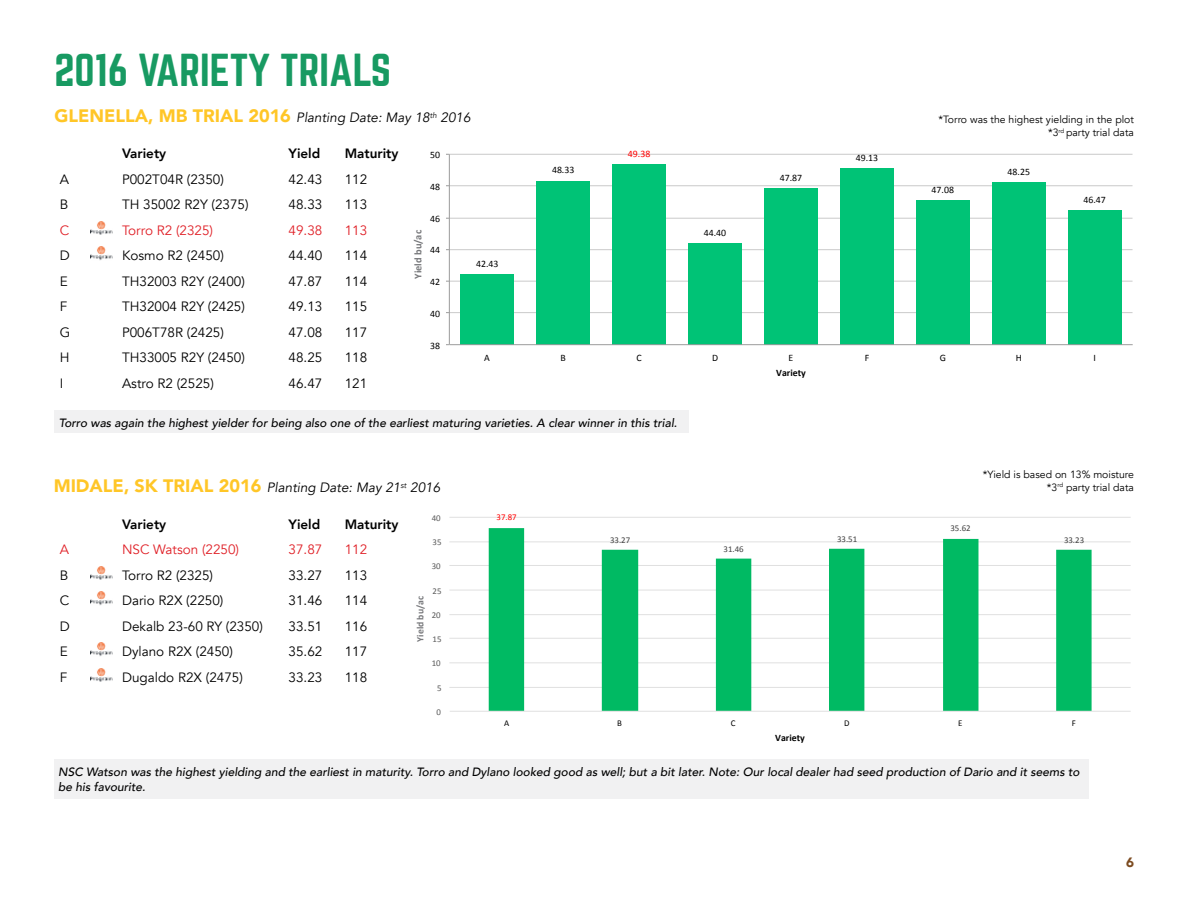
<style>
.page{position:relative;width:1188px;height:918px;background:#fff}
.page>*{position:absolute;margin:0;border:0;box-sizing:border-box;transform-origin:0 0}
.t1{font:40.5px "Norwester";color:#189a62}
.t2{font:13.5px "Avenir";color:#000}
.t3{font:italic 13.5px "Avenir";color:#000}
.t4{font:13.5px "Avenir";color:#e02027}
.t5{font:800 13.5px "Avenir";color:#000}
.t6{font:900 13.5px "Avenir";color:#7c4b20}
.t7{font:italic 500 12px/15px "Avenir";color:#000}
.t8{font:10.5px/12.6px "Avenir";color:#000;text-align:right}
.t9{font:700 10.5px "Calibri";color:#77787b}
.t10{font:9.9px "Calibri";color:#000}
.t11{font:700 9.9px "Calibri";color:#000}
.t12{font:700 9.9px "Calibri";color:#0d0d0d}
.t13{font:9.9px "Calibri";color:#f00}
.t14{font:700 9.75px "Calibri";color:#77787b}
.t15{font:8.85px "Calibri";color:#404040}
.t16{font:8.85px "Calibri";color:#595959}
.t17{font:8.85px "Calibri";color:#000}
.t18{font:8.85px "Calibri";color:#f00}
.s1{font-weight:900;font-style:normal;font-size:18px;color:#ffc627}
</style>
<div class="page">
<img style="left:91px;top:221px;width:21px;height:14px">
<img style="left:91px;top:247px;width:21px;height:13px">
<svg style="left:449px;top:517px;width:682px;height:195px"></svg>
<img style="left:91px;top:566px;width:21px;height:14px">
<img style="left:91px;top:592px;width:21px;height:13px">
<img style="left:91px;top:643px;width:21px;height:13px">
<img style="left:91px;top:668px;width:21px;height:14px">
<div style="left:54px;top:410px;width:634px;height:23px;background:#f1f1f2"></div>
<div style="left:54px;top:759px;width:1035px;height:40px;background:#f1f1f2"></div>
<svg style="left:446px;top:153px;width:687px;height:193px"></svg>
<h1 class="t1" style="left:54px;top:51px;width:338px">2016 VARIETY TRIALS</h1>
<p class="t3" style="left:54px;top:110px;width:418px"><span class="s1">GLENELLA, MB TRIAL 2016</span> Planting Date: May 18<sup>th</sup> 2016</p>
<p class="t5" style="left:122px;top:143px;width:46px">Variety</p>
<p class="t5" style="left:289px;top:143px;width:33px">Yield</p>
<p class="t5" style="left:345px;top:143px;width:55px">Maturity</p>
<p class="t10" style="left:430px;top:149px;width:11px">50</p>
<p class="t13" style="left:628px;top:147px;width:24px">49.38</p>
<p class="t10" style="left:856px;top:151px;width:24px">49.13</p>
<p class="t8" style="left:938px;top:114px;width:197px">*Torro was the highest yielding in the plot *3<sup>rd</sup> party trial data</p>
<p class="t2" style="left:60px;top:171px;width:11px">A</p>
<p class="t2" style="left:122px;top:171px;width:103px">P002T04R (2350)</p>
<p class="t2" style="left:289px;top:171px;width:35px">42.43</p>
<p class="t2" style="left:345px;top:171px;width:24px">112</p>
<p class="t2" style="left:60px;top:197px;width:10px">B</p>
<p class="t2" style="left:122px;top:197px;width:128px">TH 35002 R2Y (2375)</p>
<p class="t2" style="left:289px;top:197px;width:35px">48.33</p>
<p class="t2" style="left:345px;top:197px;width:24px">113</p>
<p class="t4" style="left:60px;top:222px;width:11px">C</p>
<p class="t4" style="left:122px;top:222px;width:93px">Torro R2 (2325)</p>
<p class="t4" style="left:289px;top:222px;width:35px">49.38</p>
<p class="t4" style="left:345px;top:222px;width:24px">113</p>
<p class="t2" style="left:60px;top:248px;width:12px">D</p>
<p class="t2" style="left:122px;top:248px;width:103px">Kosmo R2 (2450)</p>
<p class="t2" style="left:289px;top:248px;width:35px">44.40</p>
<p class="t2" style="left:345px;top:248px;width:24px">114</p>
<p class="t2" style="left:60px;top:273px;width:10px">E</p>
<p class="t2" style="left:122px;top:273px;width:124px">TH32003 R2Y (2400)</p>
<p class="t2" style="left:289px;top:273px;width:35px">47.87</p>
<p class="t2" style="left:345px;top:273px;width:24px">114</p>
<p class="t2" style="left:60px;top:299px;width:9px">F</p>
<p class="t2" style="left:122px;top:299px;width:124px">TH32004 R2Y (2425)</p>
<p class="t2" style="left:289px;top:299px;width:35px">49.13</p>
<p class="t2" style="left:345px;top:299px;width:24px">115</p>
<p class="t2" style="left:60px;top:324px;width:12px">G</p>
<p class="t2" style="left:122px;top:324px;width:103px">P006T78R (2425)</p>
<p class="t2" style="left:289px;top:324px;width:35px">47.08</p>
<p class="t2" style="left:345px;top:324px;width:24px">117</p>
<p class="t2" style="left:60px;top:350px;width:11px">H</p>
<p class="t2" style="left:122px;top:350px;width:124px">TH33005 R2Y (2450)</p>
<p class="t2" style="left:289px;top:350px;width:35px">48.25</p>
<p class="t2" style="left:345px;top:350px;width:24px">118</p>
<p class="t2" style="left:60px;top:375px;width:5px">I</p>
<p class="t2" style="left:122px;top:375px;width:93px">Astro R2 (2525)</p>
<p class="t2" style="left:289px;top:375px;width:35px">46.47</p>
<p class="t2" style="left:345px;top:375px;width:24px">121</p>
<p class="t10" style="left:430px;top:180px;width:11px">48</p>
<p class="t10" style="left:430px;top:212px;width:11px">46</p>
<p class="t11" style="left:415px;top:272px;width:48px;rotate:-90deg">Yield Bu/ac</p>
<p class="t9" style="left:411px;top:279px;width:50px;rotate:-90deg">Yield bu/ac</p>
<p class="t10" style="left:430px;top:244px;width:11px">44</p>
<p class="t10" style="left:430px;top:276px;width:11px">42</p>
<p class="t10" style="left:430px;top:307px;width:11px">40</p>
<p class="t10" style="left:430px;top:339px;width:11px">38</p>
<p class="t10" style="left:476px;top:257px;width:24px">42.43</p>
<p class="t10" style="left:552px;top:164px;width:24px">48.33</p>
<p class="t10" style="left:704px;top:226px;width:24px">44.40</p>
<p class="t10" style="left:780px;top:171px;width:24px">47.87</p>
<p class="t10" style="left:932px;top:184px;width:24px">47.08</p>
<p class="t10" style="left:1008px;top:165px;width:24px">48.25</p>
<p class="t10" style="left:1083px;top:193px;width:24px">46.47</p>
<p class="t10" style="left:484px;top:351px;width:7px">A</p>
<p class="t10" style="left:561px;top:351px;width:7px">B</p>
<p class="t10" style="left:637px;top:351px;width:7px">C</p>
<p class="t10" style="left:712px;top:351px;width:8px">D</p>
<p class="t10" style="left:789px;top:351px;width:6px">E</p>
<p class="t10" style="left:865px;top:351px;width:6px">F</p>
<p class="t10" style="left:940px;top:351px;width:8px">G</p>
<p class="t10" style="left:1016px;top:351px;width:8px">H</p>
<p class="t10" style="left:1093px;top:351px;width:4px">I</p>
<p class="t11" style="left:776px;top:366px;width:31px">Variety</p>
<p class="t7" style="left:59px;top:415px;width:620px">Torro was again the highest yielder for being also one of the earliest maturing varieties. A clear winner in this trial.</p>
<p class="t3" style="left:54px;top:479px;width:388px"><span class="s1">MIDALE, SK TRIAL 2016</span> Planting Date: May 21<sup>st</sup> 2016</p>
<p class="t5" style="left:122px;top:514px;width:46px">Variety</p>
<p class="t5" style="left:289px;top:514px;width:33px">Yield</p>
<p class="t5" style="left:345px;top:514px;width:55px">Maturity</p>
<p class="t4" style="left:60px;top:542px;width:11px">A</p>
<p class="t4" style="left:122px;top:542px;width:119px">NSC Watson (2250)</p>
<p class="t4" style="left:289px;top:542px;width:35px">37.87</p>
<p class="t4" style="left:345px;top:542px;width:24px">112</p>
<p class="t2" style="left:60px;top:567px;width:10px">B</p>
<p class="t2" style="left:122px;top:567px;width:93px">Torro R2 (2325)</p>
<p class="t2" style="left:289px;top:567px;width:35px">33.27</p>
<p class="t2" style="left:345px;top:567px;width:24px">113</p>
<p class="t2" style="left:60px;top:593px;width:11px">C</p>
<p class="t2" style="left:122px;top:593px;width:103px">Dario R2X (2250)</p>
<p class="t2" style="left:289px;top:593px;width:35px">31.46</p>
<p class="t2" style="left:345px;top:593px;width:24px">114</p>
<p class="t2" style="left:60px;top:618px;width:12px">D</p>
<p class="t2" style="left:122px;top:618px;width:142px">Dekalb 23-60 RY (2350)</p>
<p class="t2" style="left:289px;top:618px;width:35px">33.51</p>
<p class="t2" style="left:345px;top:618px;width:24px">116</p>
<p class="t2" style="left:60px;top:644px;width:10px">E</p>
<p class="t2" style="left:122px;top:644px;width:112px">Dylano R2X (2450)</p>
<p class="t2" style="left:289px;top:644px;width:35px">35.62</p>
<p class="t2" style="left:345px;top:644px;width:24px">117</p>
<p class="t2" style="left:60px;top:669px;width:9px">F</p>
<p class="t2" style="left:122px;top:669px;width:122px">Dugaldo R2X (2475)</p>
<p class="t2" style="left:289px;top:669px;width:35px">33.23</p>
<p class="t2" style="left:345px;top:669px;width:24px">118</p>
<p class="t16" style="left:432px;top:512px;width:10px">40</p>
<p class="t16" style="left:433px;top:537px;width:10px">35</p>
<p class="t16" style="left:432px;top:561px;width:10px">30</p>
<p class="t16" style="left:433px;top:585px;width:10px">25</p>
<p class="t12" style="left:417px;top:637px;width:48px;rotate:-90deg">Yield Bu/ac</p>
<p class="t14" style="left:414px;top:642px;width:47px;rotate:-90deg">Yield bu/ac</p>
<p class="t16" style="left:432px;top:609px;width:10px">20</p>
<p class="t16" style="left:433px;top:634px;width:10px">15</p>
<p class="t16" style="left:432px;top:658px;width:10px">10</p>
<p class="t16" style="left:437px;top:682px;width:6px">5</p>
<p class="t16" style="left:437px;top:706px;width:6px">0</p>
<p class="t18" style="left:497px;top:512px;width:22px">37.87</p>
<p class="t15" style="left:610px;top:534px;width:22px">33.27</p>
<p class="t15" style="left:724px;top:543px;width:22px">31.46</p>
<p class="t15" style="left:837px;top:533px;width:22px">33.51</p>
<p class="t15" style="left:950px;top:523px;width:22px">35.62</p>
<p class="t8" style="left:983px;top:468px;width:153px">*Yield is based on 13% moisture *3<sup>rd</sup> party trial data</p>
<p class="t15" style="left:1064px;top:534px;width:22px">33.23</p>
<p class="t17" style="left:504px;top:717px;width:7px">A</p>
<p class="t17" style="left:617px;top:717px;width:6px">B</p>
<p class="t17" style="left:731px;top:717px;width:6px">C</p>
<p class="t17" style="left:844px;top:717px;width:7px">D</p>
<p class="t17" style="left:958px;top:717px;width:6px">E</p>
<p class="t17" style="left:1072px;top:717px;width:6px">F</p>
<p class="t11" style="left:775px;top:731px;width:31px">Variety</p>
<p class="t7" style="left:58px;top:765px;width:1023px">NSC Watson was the highest yielding and the earliest in maturity. Torro and Dylano looked good as well; but a bit later. Note: Our local dealer had seed production of Dario and it seems to be his favourite.</p>
<p class="t6" style="left:1126px;top:850px;width:9px">6</p>
</div>
